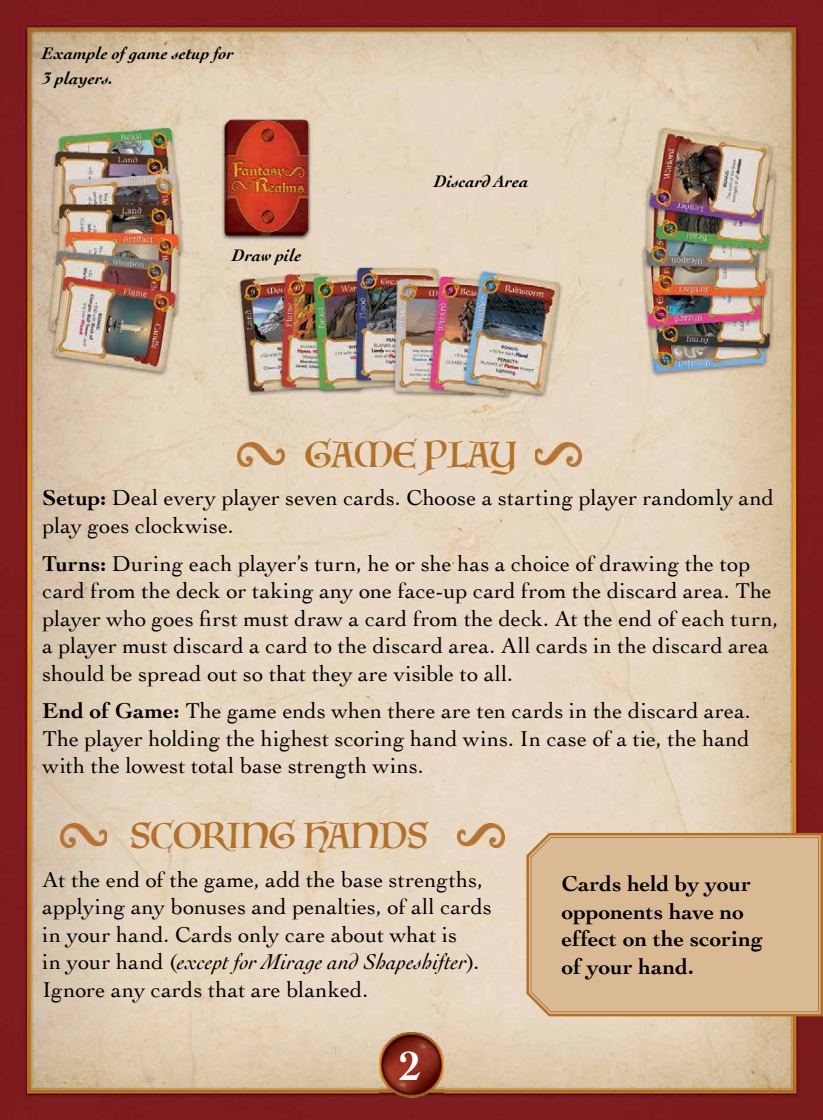
<style>
.page{position:relative;width:823px;height:1120px;background:#fff}
.page>*{position:absolute;margin:0;border:0;box-sizing:border-box;transform-origin:0 0}
.t1{font:700 42.5px "Cochin";color:#fff}
.t2{font:35px "Luminari";color:#b27029}
.t3{font:22.5px/27.5px "Cochin";letter-spacing:.01em;color:#000}
.t4{font:700 22.5px/27.5px "Cochin";color:#000}
.t5{font:italic 700 17.5px/25px "Cochin";letter-spacing:.005em;color:#000}
.s1{font-weight:700}
.s2{font-style:italic}
</style>
<div class="page">
<img style="left:0;top:0;width:822px;height:1120px">
<svg style="left:526px;top:833px;width:296px;height:183px;background:#c5935d"></svg>
<div style="left:530px;top:837px;width:288px;height:175px;background:#dab995"></div>
<img style="left:42px;top:93px;width:738px;height:311px">
<img style="left:237px;top:442px;width:47px;height:25px">
<img style="left:534px;top:442px;width:47px;height:25px">
<img style="left:60px;top:823px;width:47px;height:24px">
<img style="left:457px;top:823px;width:47px;height:24px">
<img style="left:379px;top:1032px;width:64px;height:65px">
<p class="t5" style="left:42px;top:40px;width:193px">Example of game setup for<br>3 players.</p>
<p class="t5" style="left:232px;top:242px;width:71px">Draw pile</p>
<p class="t5" style="left:433px;top:168px;width:96px">Discard Area</p>
<h2 class="t2" style="left:305px;top:425px;width:212px">GAME PLAY</h2>
<p class="t3" style="left:42px;top:483px;width:732px"><span class="s1">Setup:</span> Deal every player seven cards. Choose a starting player randomly and play goes clockwise.</p>
<p class="t3" style="left:42px;top:548px;width:737px"><span class="s1">Turns:</span> During each player’s turn, he or she has a choice of drawing the top card from the deck or taking any one face-up card from the discard area. The player who goes first must draw a card from the deck. At the end of each turn, a player must discard a card to the discard area. All cards in the discard area should be spread out so that they are visible to all.</p>
<p class="t3" style="left:42px;top:696px;width:709px;text-align:justify"><span class="s1">End of Game:</span> The game ends when there are ten cards in the discard area.<br>The player holding the highest scoring hand wins. In case of a tie, the hand with the lowest total base strength wins.</p>
<h2 class="t2" style="left:130px;top:806px;width:299px">SCORING HANDS</h2>
<p class="t3" style="left:42px;top:865px;width:450px">At the end of the game, add the base strengths, applying any bonuses and penalties, of all cards in your hand. Cards only care about what is<br>in your hand (<span class="s2">except for Mirage and Shapeshifter</span>).<br>Ignore any cards that are blanked.</p>
<p class="t4" style="left:561px;top:869px;width:202px">Cards held by your opponents have no effect on the scoring of your hand.</p>
<h1 class="t1" style="left:399px;top:1037px;width:24px">2</h1>
</div>
